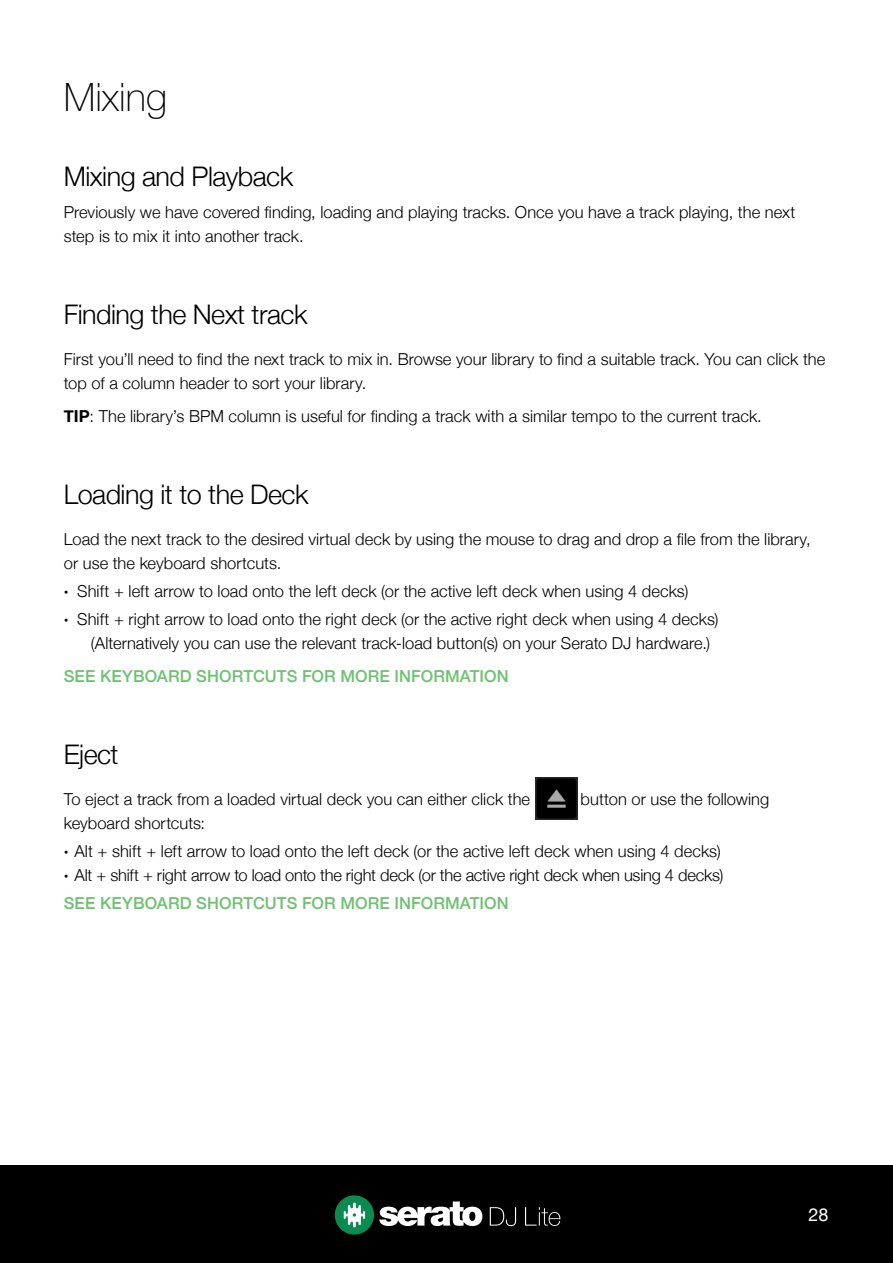
<style>
.page{position:relative;width:893px;height:1263px;background:#fff}
.page>*{position:absolute;margin:0;border:0;box-sizing:border-box;transform-origin:0 0}
.t1{font:100 39px "Helvetica Neue";color:#000}
.t2{font:300 27px "Helvetica Neue";letter-spacing:-.02em;color:#000}
.t3{font:18px "Helvetica Neue";color:#fff}
.t4{font:300 16.5px/24px "Helvetica Neue";color:#000}
.t5{font:500 16.5px "Helvetica Neue";letter-spacing:.005em;color:#6fc171}
.s1{font-weight:700}
.s2{font-weight:400;font-size:13.5px}
.s3{font-weight:500;color:#6fc171}
</style>
<div class="page">
<div style="left:0;top:1165px;width:893px;height:98px;background:#000"></div>
<svg style="left:490px;top:1207px;width:26px;height:19px"></svg>
<svg style="left:525px;top:1207px;width:35px;height:19px"></svg>
<svg style="left:335px;top:1195px;width:147px;height:39px"></svg>
<img style="left:535px;top:778px;width:42px;height:42px">
<h1 class="t1" style="left:64px;top:67px;width:105px">Mixing</h1>
<h2 class="t2" style="left:64px;top:154px;width:231px">Mixing and Playback</h2>
<p class="t4" style="left:64px;top:199px;width:733px">Previously we have covered finding, loading and playing tracks. Once you have a track playing, the next step is to mix it into another track.</p>
<h2 class="t2" style="left:64px;top:293px;width:245px">Finding the Next track</h2>
<p class="t4" style="left:64px;top:346px;width:763px">First you’ll need to find the next track to mix in. Browse your library to find a suitable track. You can click the top of a column header to sort your library.</p>
<p class="t4" style="left:64px;top:403px;width:699px"><span class="s1">TIP</span>: The library’s BPM column is useful for finding a track with a similar tempo to the current track.</p>
<h2 class="t2" style="left:64px;top:472px;width:246px">Loading it to the Deck</h2>
<p class="t4" style="left:64px;top:526px;width:748px">Load the next track to the desired virtual deck by using the mouse to drag and drop a file from the library, or use the keyboard shortcuts.</p>
<p class="t4" style="left:64px;top:578px;width:626px"><span class="s2">•</span> Shift + left arrow to load onto the left deck (or the active left deck when using 4 decks)</p>
<p class="t4" style="left:91px;top:606px;width:629px;text-indent:-27px"><span class="s2">•</span> Shift + right arrow to load onto the right deck (or the active right deck when using 4 decks) (Alternatively you can use the relevant track-load button(s) on your Serato DJ hardware.)</p>
<p class="t5" style="left:64px;top:662px;width:446px">SEE KEYBOARD SHORTCUTS FOR MORE INFORMATION</p>
<h2 class="t2" style="left:64px;top:732px;width:56px">Eject</h2>
<p class="t4" style="left:64px;top:786px;width:468px">To eject a track from a loaded virtual deck you can either click the</p>
<p class="t4" style="left:581px;top:786px;width:190px">button or use the following</p>
<p class="t4" style="left:64px;top:810px;width:143px">keyboard shortcuts:</p>
<p class="t4" style="left:64px;top:838px;width:658px"><span class="s2">•</span> Alt + shift + left arrow to load onto the left deck (or the active left deck when using 4 decks)</p>
<p class="t4" style="left:64px;top:860px;width:661px;line-height:28.2px"><span class="s2">•</span> Alt + shift + right arrow to load onto the right deck (or the active right deck when using 4 decks)<br><span class="s3">SEE KEYBOARD SHORTCUTS FOR MORE INFORMATION</span></p>
<p class="t3" style="left:808px;top:1202px;width:22px">28</p>
</div>
